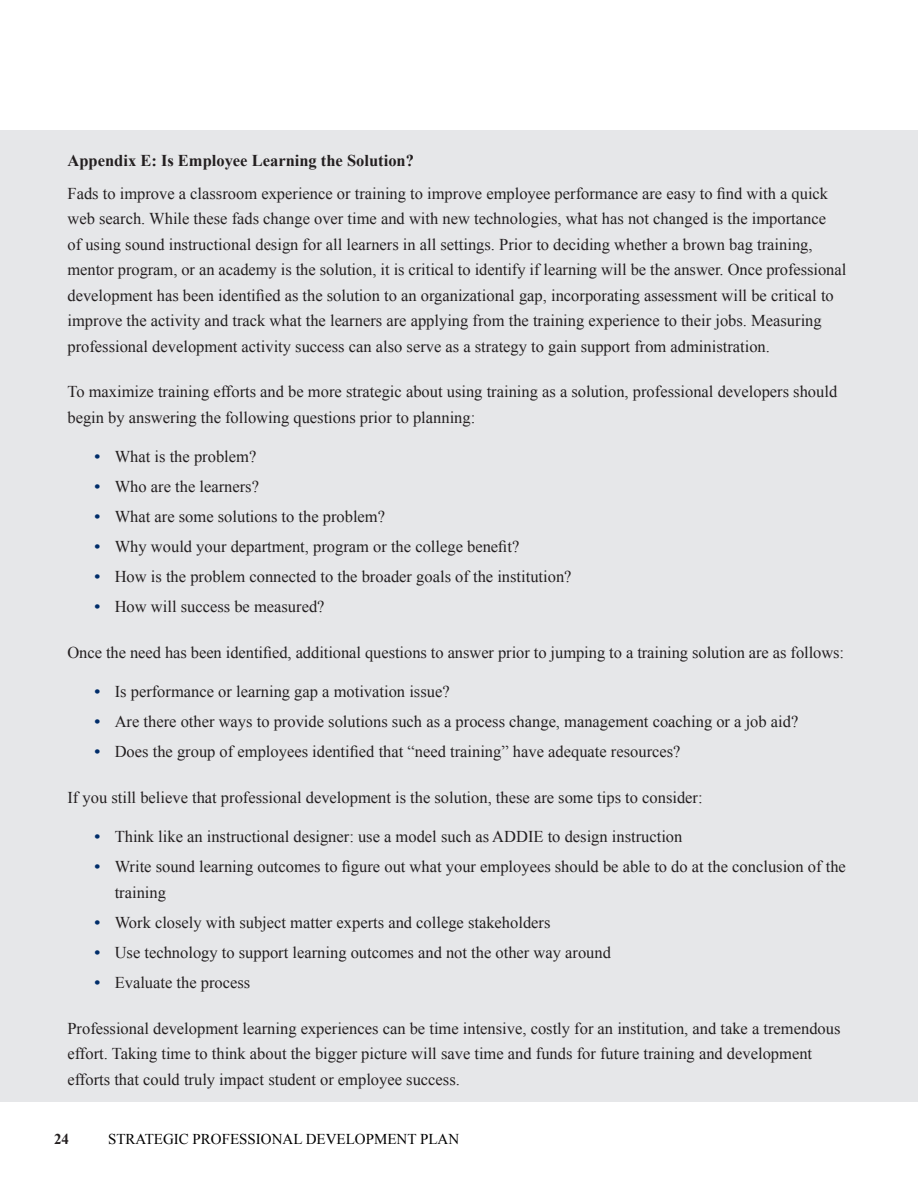
<style>
.page{position:relative;width:918px;height:1188px;background:#fff}
.page>*{position:absolute;margin:0;border:0;box-sizing:border-box;transform-origin:0 0}
.t1{font:16.5px/25.5px "Times New Roman";color:#231f20}
.t2{font:700 16.5px "Times New Roman";color:#231f20}
.t3{font:15px "Times New Roman";color:#000}
.t4{font:700 15px "Times New Roman";color:#231f20}
.s1{font-weight:700;color:#002d6a}
</style>
<div class="page">
<div style="left:0;top:130px;width:918px;height:972px;background:#e6e7e9"></div>
<h3 class="t2" style="left:68px;top:149px;width:348px">Appendix E: Is Employee Learning the Solution?</h3>
<p class="t1" style="left:68px;top:180px;width:780px">Fads to improve a classroom experience or training to improve employee performance are easy to find with a quick web search. While these fads change over time and with new technologies, what has not changed is the importance<br>of using sound instructional design for all learners in all settings. Prior to deciding whether a brown bag training, mentor program, or an academy is the solution, it is critical to identify if learning will be the answer. Once professional development has been identified as the solution to an organizational gap, incorporating assessment will be critical to improve the activity and track what the learners are applying from the training experience to their jobs. Measuring professional development activity success can also serve as a strategy to gain support from administration.</p>
<p class="t1" style="left:68px;top:379px;width:771px">To maximize training efforts and be more strategic about using training as a solution, professional developers should begin by answering the following questions prior to planning:</p>
<p class="t1" style="left:94px;top:443px;width:163px"><span class="s1">•</span> What is the problem?</p>
<p class="t1" style="left:94px;top:473px;width:166px"><span class="s1">•</span> Who are the learners?</p>
<p class="t1" style="left:94px;top:504px;width:292px"><span class="s1">•</span> What are some solutions to the problem?</p>
<p class="t1" style="left:94px;top:534px;width:426px"><span class="s1">•</span> Why would your department, program or the college benefit?</p>
<p class="t1" style="left:94px;top:564px;width:479px"><span class="s1">•</span> How is the problem connected to the broader goals of the institution?</p>
<p class="t1" style="left:94px;top:594px;width:232px"><span class="s1">•</span> How will success be measured?</p>
<p class="t1" style="left:67px;top:640px;width:778px">Once the need has been identified, additional questions to answer prior to jumping to a training solution are as follows:</p>
<p class="t1" style="left:94px;top:679px;width:357px"><span class="s1">•</span> Is performance or learning gap a motivation issue?</p>
<p class="t1" style="left:94px;top:709px;width:705px"><span class="s1">•</span> Are there other ways to provide solutions such as a process change, management coaching or a job aid?</p>
<p class="t1" style="left:94px;top:739px;width:588px"><span class="s1">•</span> Does the group of employees identified that “need training” have adequate resources?</p>
<p class="t1" style="left:67px;top:785px;width:637px">If you still believe that professional development is the solution, these are some tips to consider:</p>
<p class="t1" style="left:94px;top:824px;width:590px"><span class="s1">•</span> Think like an instructional designer: use a model such as ADDIE to design instruction</p>
<p class="t1" style="left:115px;top:854px;width:733px;text-indent:-20px"><span class="s1">•</span> Write sound learning outcomes to figure out what your employees should be able to do at the conclusion of the training</p>
<p class="t1" style="left:94px;top:909px;width:458px"><span class="s1">•</span> Work closely with subject matter experts and college stakeholders</p>
<p class="t1" style="left:94px;top:939px;width:518px"><span class="s1">•</span> Use technology to support learning outcomes and not the other way around</p>
<p class="t1" style="left:94px;top:969px;width:157px"><span class="s1">•</span> Evaluate the process</p>
<p class="t1" style="left:67px;top:1015px;width:775px">Professional development learning experiences can be time intensive, costly for an institution, and take a tremendous effort. Taking time to think about the bigger picture will save time and funds for future training and development efforts that could truly impact student or employee success.</p>
<p class="t4" style="left:54px;top:1129px;width:16px">24</p>
<p class="t3" style="left:108px;top:1129px;width:353px">STRATEGIC PROFESSIONAL DEVELOPMENT PLAN</p>
</div>
